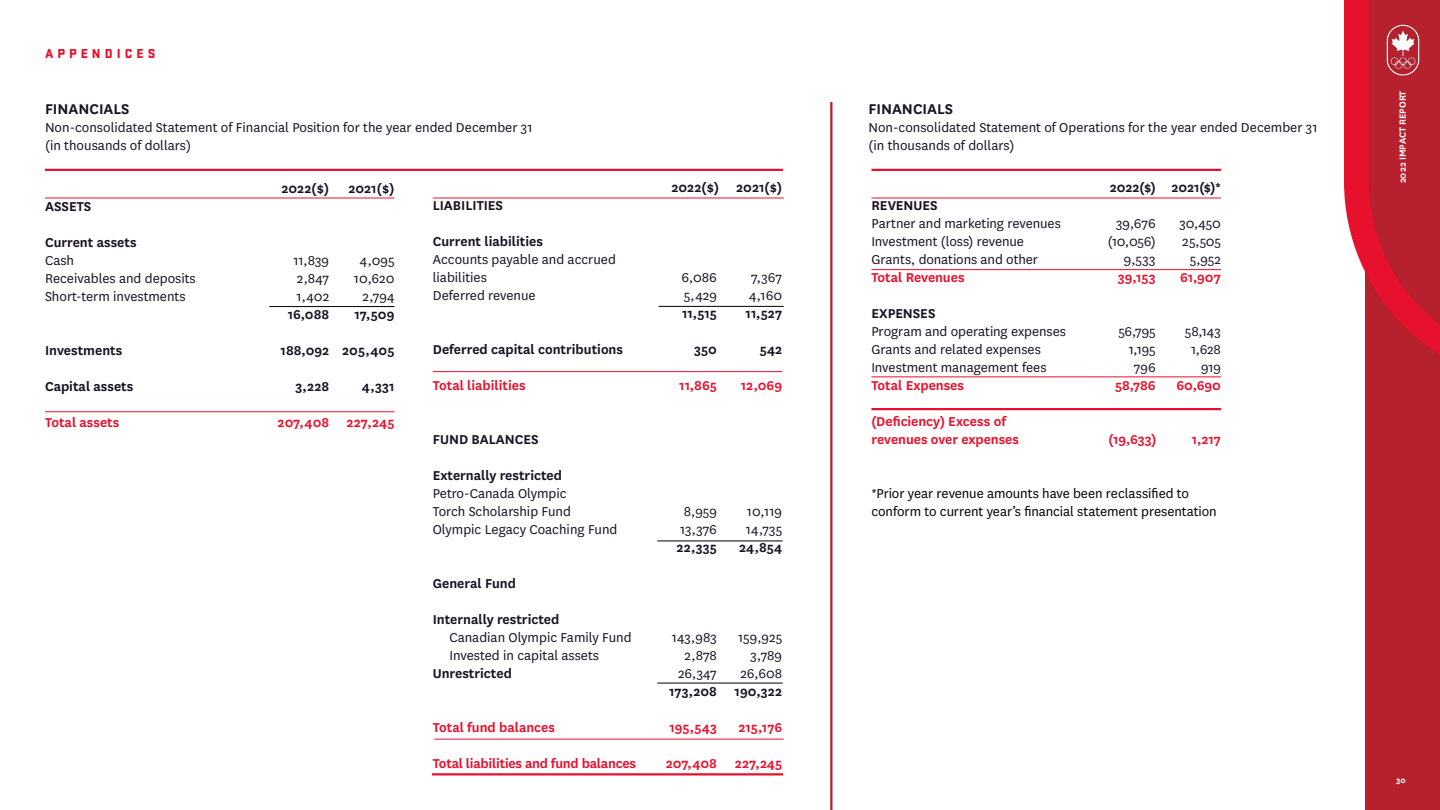
<style>
.page{position:relative;width:1440px;height:810px;background:#fff}
.page>*{position:absolute;margin:0;border:0;box-sizing:border-box;transform-origin:0 0}
.t1{font:600 16.5px "National";color:#181122}
.t2{font:15px/18px "National";color:#181122}
.t3{font:600 15px "National";color:#181122}
.t4{font:600 15px/18px "National";letter-spacing:-.005em;color:#e8122e}
.t5{font:15px/18px "National";letter-spacing:-.005em;color:#000}
.t6{font:900 13.5px "Stratum 2";letter-spacing:.3em;color:#e8112d}
.t7{font:600 10.5px "National";color:#fff}
.t8{font:700 9px "National";color:#fff}
</style>
<div class="page">
<div style="left:1365px;top:0;width:75px;height:810px;background:#b7202d"></div>
<svg style="left:1344px;top:0;width:96px;height:355px"></svg>
<hr style="left:45px;top:198px;width:349px;height:1px;background:#e8112d">
<hr style="left:871px;top:198px;width:350px;height:1px;background:#e8112d">
<hr style="left:45px;top:169px;width:738px;height:2px;background:#e8112d">
<hr style="left:871px;top:169px;width:350px;height:2px;background:#e8112d">
<hr style="left:433px;top:198px;width:351px;height:1px;background:#e8112d">
<hr style="left:658px;top:306px;width:126px;height:1px;background:#000">
<hr style="left:657px;top:541px;width:126px;height:1px;background:#000">
<hr style="left:432px;top:773px;width:351px;height:3px;background:#e8112d">
<hr style="left:45px;top:411px;width:349px;height:1px;background:#e8112d">
<hr style="left:434px;top:739px;width:350px;height:1px;background:#e8112d">
<hr style="left:871px;top:269px;width:350px;height:1px;background:#e8112d">
<hr style="left:871px;top:376px;width:350px;height:1px;background:#e8112d">
<hr style="left:871px;top:408px;width:350px;height:2px;background:#e8112d">
<hr style="left:830px;top:102px;width:2px;height:708px;background:#b7202d">
<hr style="left:269px;top:306px;width:125px;height:1px;background:#000">
<hr style="left:433px;top:371px;width:349px;height:1px;background:#e8112d">
<hr style="left:657px;top:683px;width:126px;height:1px;background:#000">
<p class="t6" style="left:45px;top:44px;width:112px">APPENDICES</p>
<p class="t1" style="left:45px;top:98px;width:86px">FINANCIALS</p>
<p class="t2" style="left:45px;top:118px;width:489px">Non-consolidated Statement of Financial Position for the year ended December 31 (in thousands of dollars)</p>
<p class="t3" style="left:281px;top:178px;width:49px">2022($)</p>
<p class="t3" style="left:349px;top:178px;width:47px">2021($)</p>
<p class="t3" style="left:671px;top:177px;width:112px">2022($) 2021($)</p>
<p class="t3" style="left:45px;top:196px;width:48px">ASSETS</p>
<p class="t3" style="left:45px;top:232px;width:93px">Current assets</p>
<p class="t2" style="left:45px;top:251px;width:31px">Cash</p>
<p class="t2" style="left:293px;top:251px;width:37px">11,839</p>
<p class="t2" style="left:360px;top:251px;width:36px">4,095</p>
<p class="t2" style="left:45px;top:269px;width:152px">Receivables and deposits</p>
<p class="t2" style="left:297px;top:269px;width:34px">2,847</p>
<p class="t2" style="left:354px;top:269px;width:42px">10,620</p>
<p class="t2" style="left:45px;top:287px;width:142px">Short-term investments</p>
<p class="t2" style="left:297px;top:287px;width:34px">1,402</p>
<p class="t2" style="left:362px;top:287px;width:34px">2,794</p>
<p class="t3" style="left:288px;top:304px;width:43px">16,088</p>
<p class="t3" style="left:354px;top:304px;width:42px">17,509</p>
<p class="t3" style="left:45px;top:340px;width:79px">Investments</p>
<p class="t3" style="left:281px;top:340px;width:115px">188,092 205,405</p>
<p class="t3" style="left:45px;top:376px;width:90px">Capital assets</p>
<p class="t3" style="left:295px;top:376px;width:35px">3,228</p>
<p class="t3" style="left:362px;top:376px;width:34px">4,331</p>
<p class="t4" style="left:45px;top:413px;width:76px">Total assets</p>
<p class="t4" style="left:278px;top:413px;width:118px">207,408 227,245</p>
<p class="t3" style="left:433px;top:195px;width:72px">LIABILITIES</p>
<p class="t3" style="left:433px;top:231px;width:112px">Current liabilities</p>
<p class="t2" style="left:433px;top:250px;width:185px">Accounts payable and accrued liabilities</p>
<p class="t2" style="left:682px;top:268px;width:37px">6,086</p>
<p class="t2" style="left:751px;top:268px;width:33px">7,367</p>
<p class="t2" style="left:433px;top:286px;width:104px">Deferred revenue</p>
<p class="t2" style="left:684px;top:286px;width:35px">5,429</p>
<p class="t2" style="left:749px;top:286px;width:35px">4,160</p>
<p class="t3" style="left:682px;top:303px;width:36px">11,515</p>
<p class="t3" style="left:746px;top:303px;width:38px">11,527</p>
<p class="t3" style="left:433px;top:339px;width:192px">Deferred capital contributions</p>
<p class="t3" style="left:694px;top:339px;width:24px">350</p>
<p class="t3" style="left:760px;top:339px;width:24px">542</p>
<p class="t4" style="left:433px;top:375px;width:94px">Total liabilities</p>
<p class="t4" style="left:679px;top:375px;width:39px">11,865</p>
<p class="t4" style="left:741px;top:375px;width:43px">12,069</p>
<p class="t3" style="left:433px;top:429px;width:108px">FUND BALANCES</p>
<p class="t3" style="left:433px;top:465px;width:131px">Externally restricted</p>
<p class="t2" style="left:433px;top:484px;width:140px">Petro-Canada Olympic<br>Torch Scholarship Fund</p>
<p class="t2" style="left:684px;top:502px;width:35px">8,959</p>
<p class="t2" style="left:747px;top:502px;width:37px">10,119</p>
<p class="t2" style="left:433px;top:520px;width:186px">Olympic Legacy Coaching Fund</p>
<p class="t2" style="left:680px;top:520px;width:38px">13,376</p>
<p class="t2" style="left:746px;top:520px;width:38px">14,735</p>
<p class="t3" style="left:677px;top:537px;width:42px">22,335</p>
<p class="t3" style="left:739px;top:537px;width:45px">24,854</p>
<p class="t3" style="left:433px;top:573px;width:85px">General Fund</p>
<p class="t3" style="left:433px;top:609px;width:128px">Internally restricted</p>
<p class="t2" style="left:449px;top:628px;width:184px">Canadian Olympic Family Fund</p>
<p class="t2" style="left:672px;top:628px;width:47px">143,983</p>
<p class="t2" style="left:738px;top:628px;width:46px">159,925</p>
<p class="t2" style="left:449px;top:646px;width:151px">Invested in capital assets</p>
<p class="t2" style="left:684px;top:646px;width:34px">2,878</p>
<p class="t2" style="left:751px;top:646px;width:33px">3,789</p>
<p class="t3" style="left:433px;top:663px;width:81px">Unrestricted</p>
<p class="t2" style="left:678px;top:664px;width:40px">26,347</p>
<p class="t2" style="left:740px;top:664px;width:43px">26,608</p>
<p class="t3" style="left:669px;top:681px;width:115px">173,208 190,322</p>
<p class="t4" style="left:433px;top:717px;width:124px">Total fund balances</p>
<p class="t4" style="left:669px;top:717px;width:49px">195,543</p>
<p class="t4" style="left:738px;top:717px;width:45px">215,176</p>
<p class="t4" style="left:433px;top:753px;width:205px">Total liabilities and fund balances</p>
<p class="t4" style="left:666px;top:753px;width:118px">207,408 227,245</p>
<p class="t1" style="left:868px;top:98px;width:86px">FINANCIALS</p>
<p class="t2" style="left:868px;top:118px;width:451px">Non-consolidated Statement of Operations for the year ended December 31 (in thousands of dollars)</p>
<p class="t3" style="left:1110px;top:177px;width:113px">2022($) 2021($)*</p>
<p class="t3" style="left:871px;top:195px;width:68px">REVENUES</p>
<p class="t2" style="left:871px;top:214px;width:191px">Partner and marketing revenues</p>
<p class="t2" style="left:1116px;top:214px;width:41px">39,676</p>
<p class="t2" style="left:1179px;top:214px;width:43px">30,450</p>
<p class="t2" style="left:871px;top:232px;width:154px">Investment (loss) revenue</p>
<p class="t2" style="left:1108px;top:232px;width:49px">(10,056)</p>
<p class="t2" style="left:1182px;top:232px;width:40px">25,505</p>
<p class="t2" style="left:871px;top:250px;width:168px">Grants, donations and other</p>
<p class="t2" style="left:1124px;top:250px;width:33px">9,533</p>
<p class="t2" style="left:1190px;top:250px;width:33px">5,952</p>
<p class="t4" style="left:871px;top:267px;width:95px">Total Revenues</p>
<p class="t4" style="left:1118px;top:267px;width:39px">39,153</p>
<p class="t4" style="left:1180px;top:267px;width:42px">61,907</p>
<p class="t3" style="left:871px;top:303px;width:66px">EXPENSES</p>
<p class="t2" style="left:871px;top:322px;width:196px">Program and operating expenses</p>
<p class="t2" style="left:1118px;top:322px;width:39px">56,795</p>
<p class="t2" style="left:1185px;top:322px;width:37px">58,143</p>
<p class="t2" style="left:871px;top:340px;width:171px">Grants and related expenses</p>
<p class="t2" style="left:1129px;top:340px;width:28px">1,195</p>
<p class="t2" style="left:1191px;top:340px;width:31px">1,628</p>
<p class="t2" style="left:871px;top:358px;width:177px">Investment management fees</p>
<p class="t2" style="left:1134px;top:358px;width:23px">796</p>
<p class="t2" style="left:1201px;top:358px;width:21px">919</p>
<p class="t4" style="left:871px;top:375px;width:94px">Total Expenses</p>
<p class="t4" style="left:1115px;top:375px;width:42px">58,786</p>
<p class="t4" style="left:1176px;top:375px;width:46px">60,690</p>
<p class="t4" style="left:871px;top:411px;width:149px">(Deficiency) Excess of revenues over expenses</p>
<p class="t4" style="left:1109px;top:429px;width:49px">(19,633)</p>
<p class="t4" style="left:1192px;top:429px;width:31px">1,217</p>
<p class="t5" style="left:871px;top:484px;width:347px">*Prior year revenue amounts have been reclassified to conform to current year’s financial statement presentation</p>
<p class="t7" style="left:1395px;top:183px;width:94px;rotate:-90deg">2022 IMPACT REPORT</p>
<p class="t8" style="left:1396px;top:773px;width:11px">30</p>
</div>
